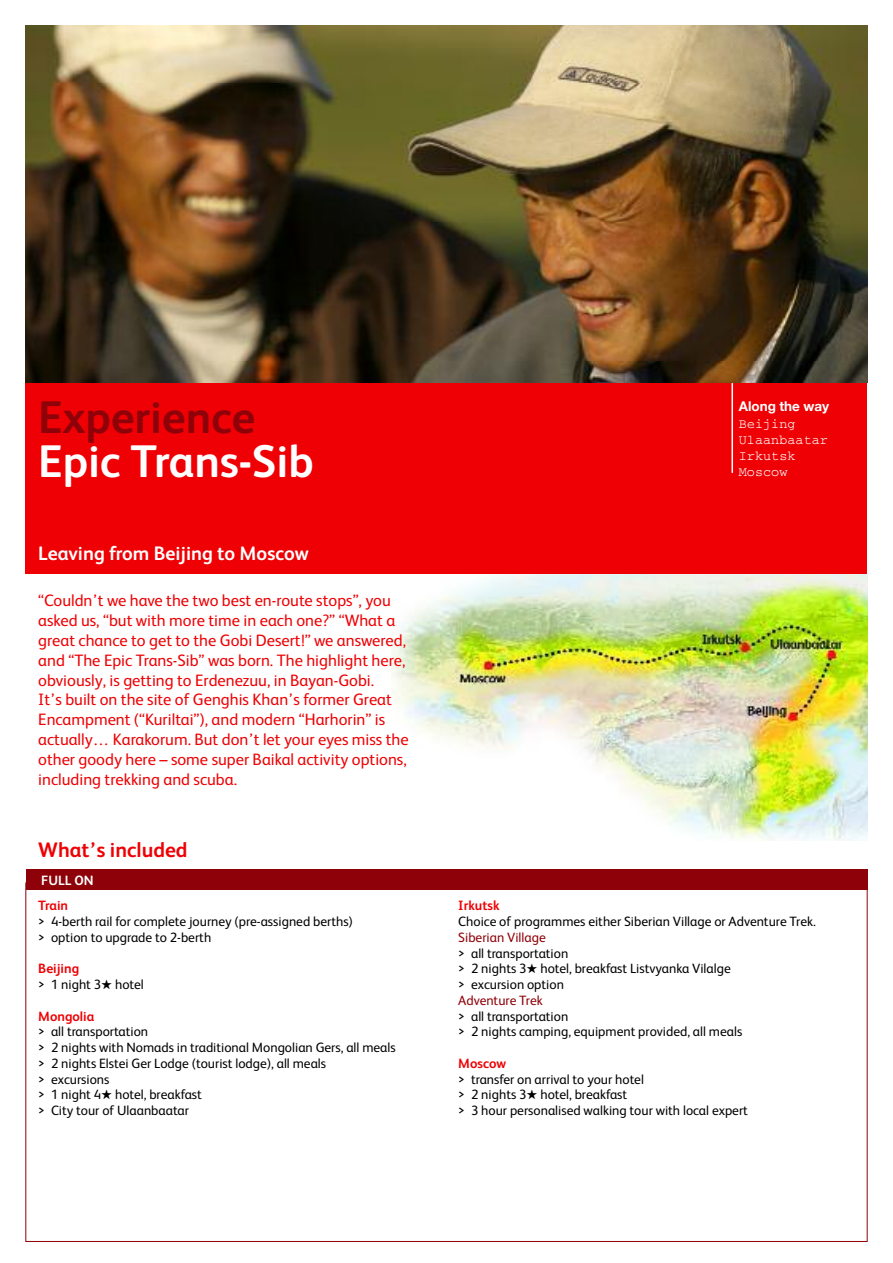
<style>
.page{position:relative;width:893px;height:1263px;background:#fff}
.page>*{position:absolute;margin:0;border:0;box-sizing:border-box;transform-origin:0 0}
.t1{font:700 45.75px "FS Albert";color:#fff}
.t2{font:700 45.75px "FS Albert";color:#8e0108}
.t3{font:700 21px "FS Albert";color:#ee0004}
.t4{font:700 19.5px "FS Albert";color:#fff}
.t5{font:16.5px/19.8px "FS Albert";color:#ee0004}
.t6{font:13.5px/15.8px "FS Albert";color:#000}
.t7{font:13.5px/16.2px "Courier";color:#fff}
.t8{font:13.5px "FS Albert";color:#8e0108}
.t9{font:700 13.5px "FS Albert";color:#ee0004}
.t10{font:700 13.5px "Helvetica Neue";color:#fff}
.t11{font:700 13.5px "FS Albert";color:#fff}
.s1{font-weight:700;color:#ee0004}
</style>
<div class="page">
<img style="left:391px;top:574px;width:476px;height:266px">
<div style="left:26px;top:383px;width:841px;height:191px;background:#ee0004"></div>
<hr style="left:731px;top:382px;width:2px;height:91px;background:#fff">
<img style="left:26px;top:26px;width:841px;height:357px">
<div style="left:26px;top:869px;width:841px;height:21px;background:#8e0108"></div>
<h1 class="t2" style="left:38px;top:401px;width:219px">Experience</h1>
<h1 class="t1" style="left:38px;top:445px;width:277px">Epic Trans-Sib</h1>
<h3 class="t4" style="left:38px;top:546px;width:272px">Leaving from Beijing to Moscow</h3>
<p class="t5" style="left:38px;top:593px;width:372px">“Couldn’t we have the two best en-route stops”, you asked us, “but with more time in each one?” “What a great chance to get to the Gobi Desert!” we answered, and “The Epic Trans-Sib” was born. The highlight here, obviously, is getting to Erdenezuu, in Bayan-Gobi.<br>It’s built on the site of Genghis Khan’s former Great Encampment (“Kuriltai”), and modern “Harhorin” is actually… Karakorum. But don’t let your eyes miss the other goody here – some super Baikal activity options, including trekking and scuba.</p>
<h2 class="t3" style="left:38px;top:842px;width:151px">What’s included</h2>
<p class="t11" style="left:41px;top:875px;width:54px">FULL ON</p>
<p class="t9" style="left:38px;top:901px;width:31px">Train</p>
<p class="t6" style="left:38px;top:915px;width:316px">&gt; 4-berth rail for complete journey (pre-assigned berths) &gt; option to upgrade to 2-berth</p>
<p class="t6" style="left:38px;top:962px;width:107px"><span class="s1">Beijing<br></span>&gt; 1 night 3★ hotel</p>
<p class="t9" style="left:38px;top:1011px;width:58px">Mongolia</p>
<p class="t6" style="left:38px;top:1025px;width:359px">&gt; all transportation<br>&gt; 2 nights with Nomads in traditional Mongolian Gers, all meals &gt; 2 nights Elstei Ger Lodge (tourist lodge), all meals<br>&gt; excursions<br>&gt; 1 night 4★ hotel, breakfast<br>&gt; City tour of Ulaanbaatar</p>
<p class="t10" style="left:739px;top:398px;width:92px">Along the way</p>
<p class="t7" style="left:739px;top:416px;width:91px">Beijing<br>Ulaanbaatar<br>Irkutsk<br>Moscow</p>
<p class="t9" style="left:458px;top:901px;width:43px">Irkutsk</p>
<p class="t6" style="left:458px;top:915px;width:359px">Choice of programmes either Siberian Village or Adventure Trek.</p>
<p class="t8" style="left:458px;top:932px;width:89px">Siberian Village</p>
<p class="t6" style="left:458px;top:946px;width:274px">&gt; all transportation<br>&gt; 2 nights 3★ hotel, breakfast Listvyanka Vilalge &gt; excursion option</p>
<p class="t8" style="left:458px;top:995px;width:86px">Adventure Trek</p>
<p class="t6" style="left:458px;top:1009px;width:286px">&gt; all transportation<br>&gt; 2 nights camping, equipment provided, all meals</p>
<p class="t9" style="left:458px;top:1058px;width:49px">Moscow</p>
<p class="t6" style="left:458px;top:1072px;width:291px">&gt; transfer on arrival to your hotel<br>&gt; 2 nights 3★ hotel, breakfast<br>&gt; 3 hour personalised walking tour with local expert</p>
</div>
